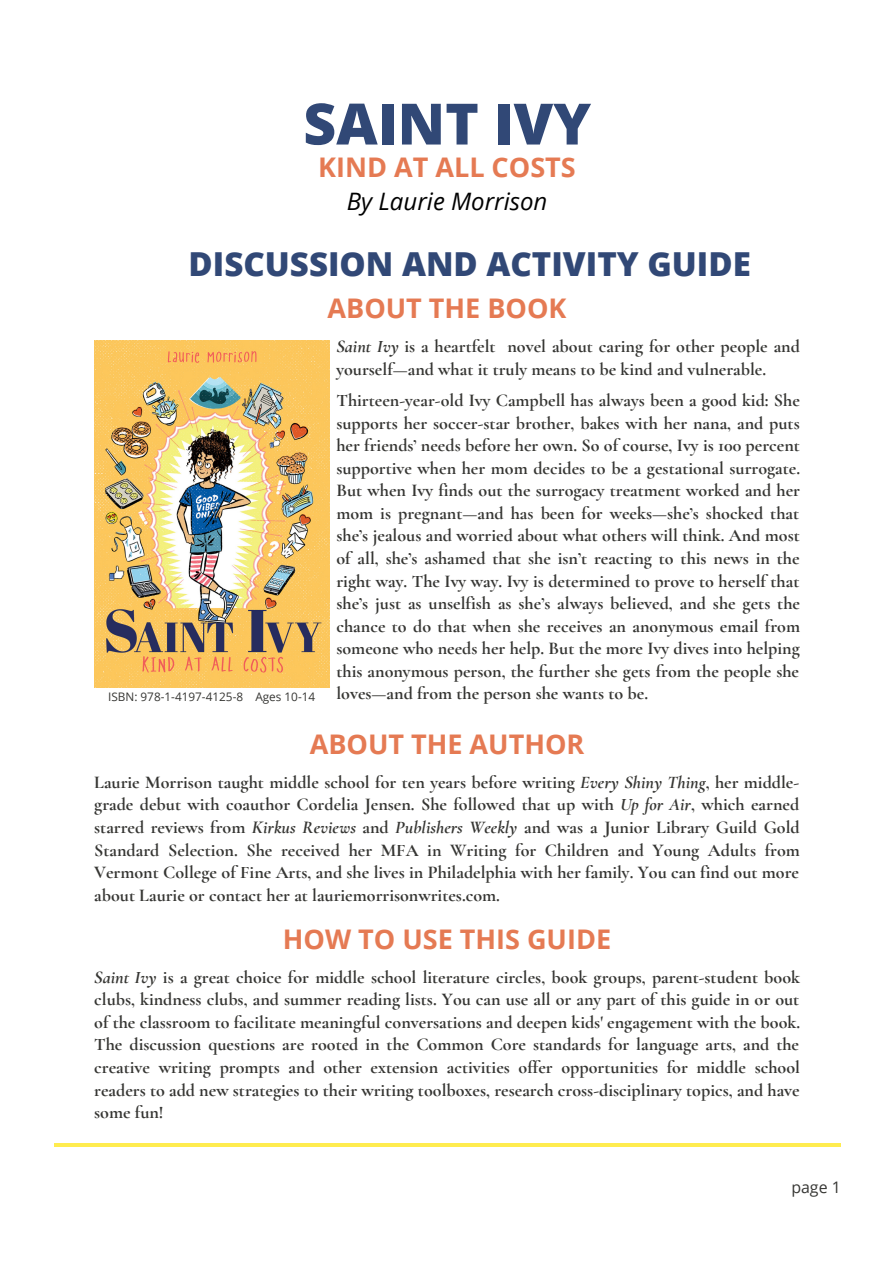
<style>
.page{position:relative;width:894px;height:1264px;background:#fff}
.page>*{position:absolute;margin:0;border:0;box-sizing:border-box;transform-origin:0 0}
.t1{font:800 57px "Open Sans";color:#314876}
.t2{font:800 33px "Open Sans";color:#314876}
.t3{font:700 27px "Open Sans";color:#e57a53}
.t4{font:italic 24px "Open Sans";color:#000}
.t5{font:700 18px/22.5px "Cormorant Garamond";color:#363633;text-align:justify}
.t6{font:15.9px "Open Sans";color:#363633}
.t7{font:11.7px "Open Sans";color:#363633}
.s1{font-style:italic}
</style>
<div class="page">
<hr style="left:54px;top:1143px;width:786px;height:3px;background:#ffec4f">
<img style="left:94px;top:340px;width:235px;height:347px">
<p class="t1" style="left:303px;top:84px;width:289px">SAINT IVY</p>
<p class="t3" style="left:318px;top:148px;width:259px">KIND AT ALL COSTS</p>
<p class="t4" style="left:347px;top:184px;width:202px">By Laurie Morrison</p>
<p class="t2" style="left:188px;top:240px;width:563px">DISCUSSION AND ACTIVITY GUIDE</p>
<p class="t7" style="left:108px;top:688px;width:208px">ISBN: 978-1-4197-4125-8 Ages 10-14</p>
<p class="t3" style="left:327px;top:289px;width:240px">ABOUT THE BOOK</p>
<p class="t5" style="left:336px;top:335px;width:465px"><span class="s1">Saint Ivy</span> is a heartfelt novel about caring for other people and yourself—and what it truly means to be kind and vulnerable.</p>
<p class="t5" style="left:336px;top:389px;width:465px">Thirteen-year-old Ivy Campbell has always been a good kid: She supports her soccer-star brother, bakes with her nana, and puts her friends’ needs before her own. So of course, Ivy is 100 percent supportive when her mom decides to be a gestational surrogate.<br>But when Ivy finds out the surrogacy treatment worked and her mom is pregnant—and has been for weeks—she’s shocked that she’s jealous and worried about what others will think. And most of all, she’s ashamed that she isn’t reacting to this news in the right way. The Ivy way. Ivy is determined to prove to herself that she’s just as unselfish as she’s always believed, and she gets the chance to do that when she receives an anonymous email from someone who needs her help. But the more Ivy dives into helping this anonymous person, the further she gets from the people she loves—and from the person she wants to be.</p>
<p class="t3" style="left:310px;top:725px;width:276px">ABOUT THE AUTHOR</p>
<p class="t5" style="left:94px;top:771px;width:707px">Laurie Morrison taught middle school for ten years before writing <span class="s1">Every Shiny Thing</span>, her middle&shy;grade debut with coauthor Cordelia Jensen. She followed that up with <span class="s1">Up for Air</span>, which earned starred reviews from <span class="s1">Kirkus Reviews</span> and <span class="s1">Publishers Weekly</span> and was a Junior Library Guild Gold Standard Selection. She received her MFA in Writing for Children and Young Adults from Vermont College of Fine Arts, and she lives in Philadelphia with her family. You can find out more about Laurie or contact her at lauriemorrisonwrites.com.</p>
<p class="t3" style="left:283px;top:920px;width:329px">HOW TO USE THIS GUIDE</p>
<p class="t5" style="left:94px;top:965px;width:707px"><span class="s1">Saint Ivy</span> is a great choice for middle school literature circles, book groups, parent-student book clubs, kindness clubs, and summer reading lists. You can use all or any part of this guide in or out of the classroom to facilitate meaningful conversations and deepen kids' engagement with the book.<br>The discussion questions are rooted in the Common Core standards for language arts, and the creative writing prompts and other extension activities offer opportunities for middle school readers to add new strategies to their writing toolboxes, research cross-disciplinary topics, and have some fun!</p>
<p class="t6" style="left:791px;top:1176px;width:51px">page 1</p>
</div>
